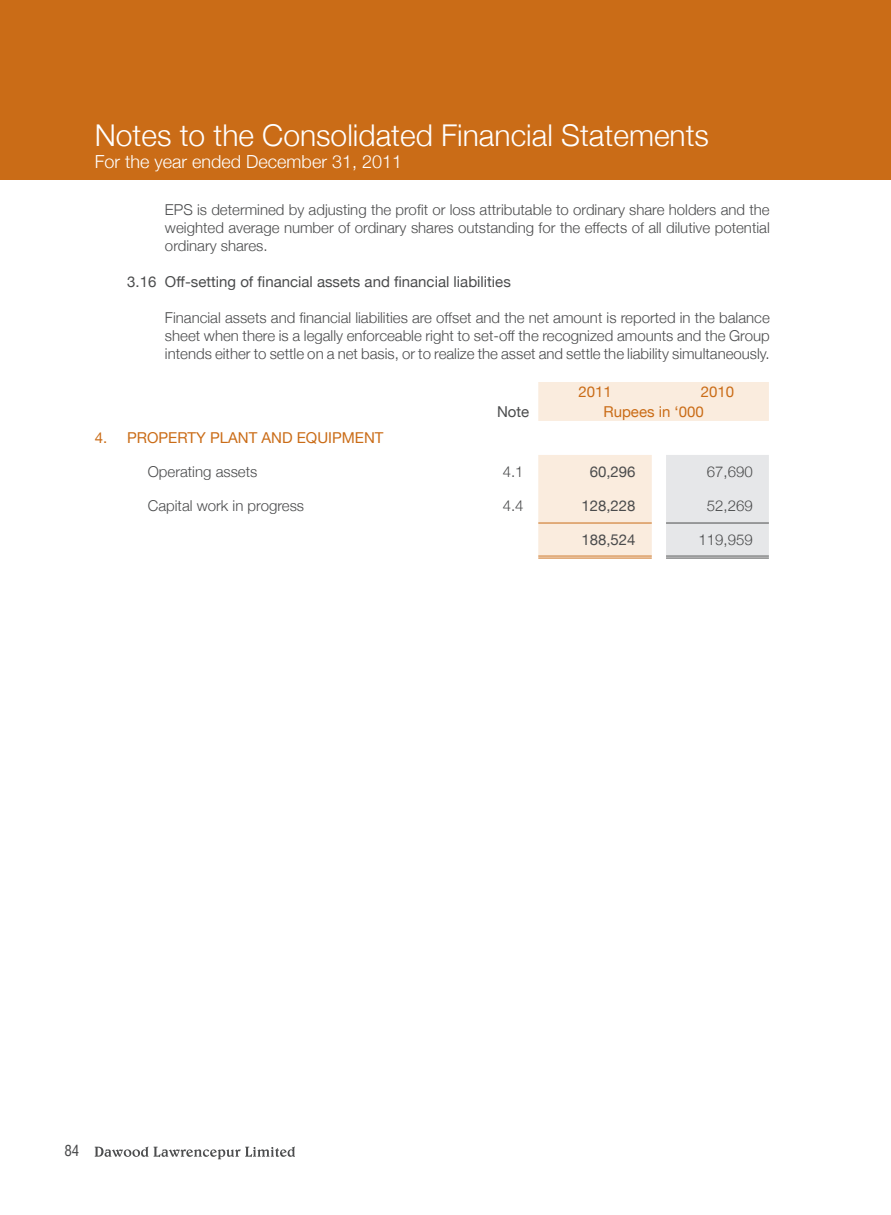
<style>
.page{position:relative;width:891px;height:1215px;background:#fff}
.page>*{position:absolute;margin:0;border:0;box-sizing:border-box;transform-origin:0 0}
.t1{font:300 30px "Helvetica Neue";color:#fff}
.t2{font:300 18px "Helvetica Neue";color:#fff}
.t3{font:300 15px/18px "Helvetica Neue";color:#4b4c4d;text-align:justify}
.t4{font:15px "Helvetica Neue";color:#4b4c4d}
.t5{font:15px "Helvetica Neue";color:#ca6c17}
.t6{font:condensed 15px "Helvetica";color:#4b4c4d}
</style>
<div class="page">
<svg style="left:95px;top:1146px;width:200px;height:13px"></svg>
<svg style="left:538px;top:382px;width:230px;height:175px"></svg>
<hr style="left:538px;top:555px;width:113px;height:3px;background:#fff">
<hr style="left:665px;top:555px;width:103px;height:3px;background:#fff">
<hr style="left:538px;top:522px;width:113px;height:1px;background:#ca6c17">
<hr style="left:538px;top:555px;width:113px;height:1px;background:#ca6c17">
<hr style="left:538px;top:557px;width:113px;height:1px;background:#ca6c17">
<hr style="left:665px;top:522px;width:103px;height:1px;background:#4b4c4d">
<hr style="left:665px;top:555px;width:103px;height:1px;background:#4b4c4d">
<hr style="left:665px;top:557px;width:103px;height:1px;background:#4b4c4d">
<div style="left:0;top:0;width:890px;height:179px;background:#ca6c17"></div>
<h1 class="t1" style="left:95px;top:117px;width:615px">Notes to the Consolidated Financial Statements</h1>
<p class="t2" style="left:95px;top:150px;width:309px">For the year ended December 31, 2011</p>
<p class="t3" style="left:165px;top:200px;width:606px">EPS is determined by adjusting the profit or loss attributable to ordinary share holders and the weighted average number of ordinary shares outstanding for the effects of all dilutive potential ordinary shares.</p>
<p class="t4" style="left:127px;top:272px;width:385px">3.16 Off-setting of financial assets and financial liabilities</p>
<p class="t3" style="left:165px;top:308px;width:606px">Financial assets and financial liabilities are offset and the net amount is reported in the balance sheet when there is a legally enforceable right to set-off the recognized amounts and the Group intends either to settle on a net basis, or to realize the asset and settle the liability simultaneously.</p>
<p class="t5" style="left:578px;top:383px;width:35px">2011</p>
<p class="t5" style="left:700px;top:383px;width:35px">2010</p>
<p class="t4" style="left:497px;top:402px;width:34px">Note</p>
<p class="t5" style="left:603px;top:402px;width:102px">Rupees in ‘000</p>
<p class="t5" style="left:95px;top:429px;width:290px">4. PROPERTY PLANT AND EQUIPMENT</p>
<p class="t3" style="left:148px;top:462px;width:111px">Operating assets</p>
<p class="t3" style="left:502px;top:462px;width:22px">4.1</p>
<p class="t4" style="left:589px;top:463px;width:47px">60,296</p>
<p class="t3" style="left:706px;top:462px;width:47px">67,690</p>
<p class="t3" style="left:148px;top:496px;width:158px">Capital work in progress</p>
<p class="t3" style="left:502px;top:496px;width:22px">4.4</p>
<p class="t4" style="left:581px;top:497px;width:56px">128,228</p>
<p class="t3" style="left:706px;top:496px;width:47px">52,269</p>
<p class="t4" style="left:581px;top:530px;width:56px">188,524</p>
<p class="t3" style="left:698px;top:530px;width:56px">119,959</p>
<p class="t6" style="left:64px;top:1141px;width:16px">84</p>
</div>
